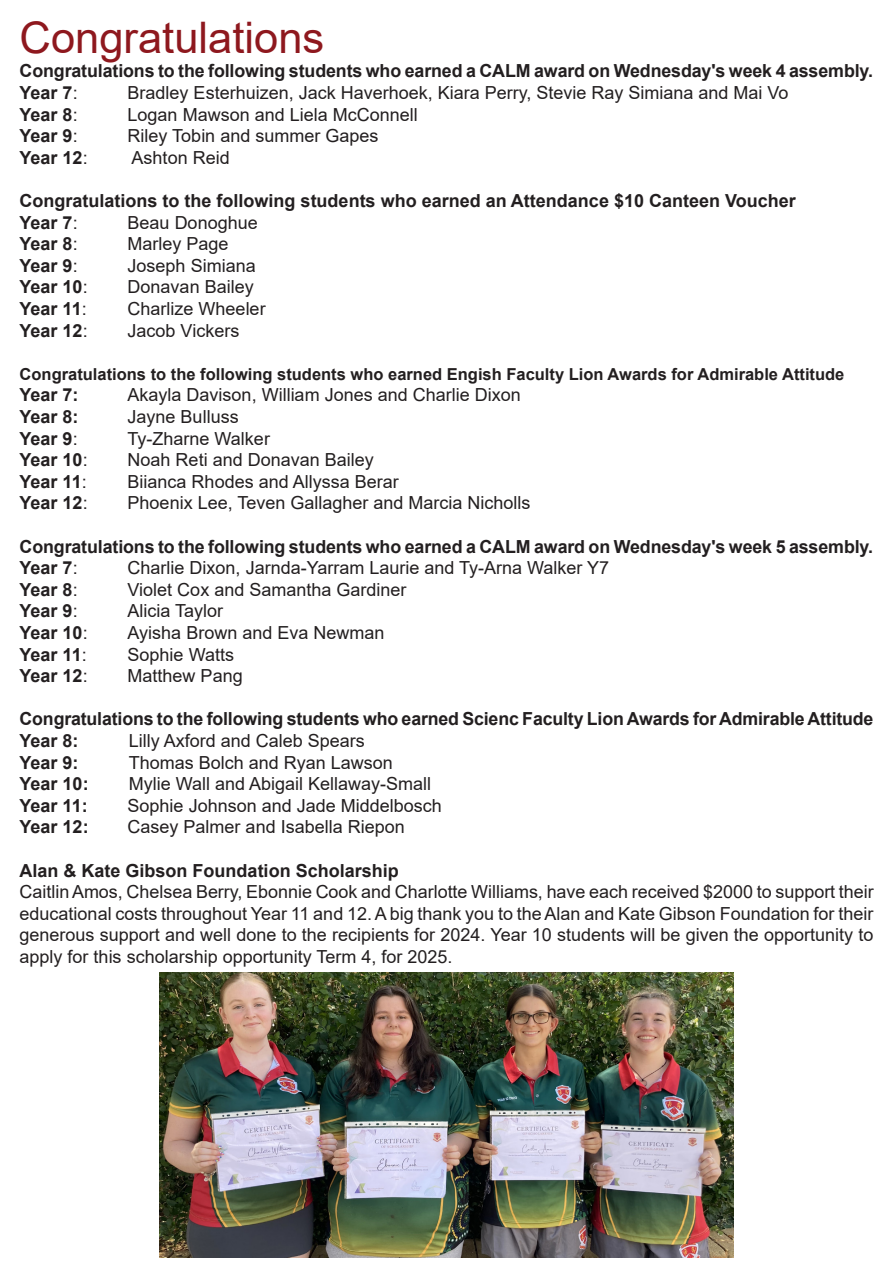
<style>
.page{position:relative;width:893px;height:1263px;background:#fff}
.page>*{position:absolute;margin:0;border:0;box-sizing:border-box;transform-origin:0 0}
.t1{font:43.5px "Arial";color:#8e181e}
.text{font:18px/21.6px "Arial";color:#231f20;text-align:justify}
.text-2{font:700 18px "Arial";letter-spacing:-.005em;color:#231f20}
.text-3{font:700 16.5px "Arial";color:#231f20}
.s1{font-weight:400}
</style>
<div class="page">
<img style="left:160px;top:973px;width:573px;height:285px">
<p class="t1" style="left:20px;top:8px;width:306px">Congratulations</p>
<p class="text-2" style="left:20px;top:58px;width:855px">Congratulations to the following students who earned a CALM award on Wednesday's week 4 assembly.</p>
<p class="text-2" style="left:20px;top:80px;width:60px">Year 7<span class="s1">:</span></p>
<p class="text" style="left:128px;top:82px;width:662px">Bradley Esterhuizen, Jack Haverhoek, Kiara Perry, Stevie Ray Simiana and Mai Vo</p>
<p class="text-2" style="left:20px;top:102px;width:60px">Year 8<span class="s1">:</span></p>
<p class="text" style="left:128px;top:103px;width:292px">Logan Mawson and Liela McConnell</p>
<p class="text-2" style="left:20px;top:123px;width:60px">Year 9<span class="s1">:</span></p>
<p class="text" style="left:128px;top:125px;width:252px">Riley Tobin and summer Gapes</p>
<p class="text-2" style="left:20px;top:145px;width:70px">Year 12<span class="s1">:</span></p>
<p class="text" style="left:132px;top:147px;width:100px">Ashton Reid</p>
<p class="text-2" style="left:20px;top:188px;width:778px">Congratulations to the following students who earned an Attendance $10 Canteen Voucher</p>
<p class="text-2" style="left:20px;top:210px;width:60px">Year 7<span class="s1">:</span></p>
<p class="text" style="left:128px;top:211px;width:132px">Beau Donoghue</p>
<p class="text-2" style="left:20px;top:231px;width:60px">Year 8<span class="s1">:</span></p>
<p class="text" style="left:128px;top:233px;width:103px">Marley Page</p>
<p class="text-2" style="left:20px;top:253px;width:60px">Year 9<span class="s1">:</span></p>
<p class="text" style="left:128px;top:255px;width:130px">Joseph Simiana</p>
<p class="text-2" style="left:20px;top:274px;width:70px">Year 10<span class="s1">:</span></p>
<p class="text" style="left:128px;top:276px;width:128px">Donavan Bailey</p>
<p class="text-2" style="left:20px;top:296px;width:69px">Year 11<span class="s1">:</span></p>
<p class="text" style="left:128px;top:298px;width:140px">Charlize Wheeler</p>
<p class="text-2" style="left:20px;top:318px;width:70px">Year 12<span class="s1">:</span></p>
<p class="text" style="left:128px;top:319px;width:113px">Jacob Vickers</p>
<p class="text-3" style="left:20px;top:362px;width:826px">Congratulations to the following students who earned Engish Faculty Lion Awards for Admirable Attitude</p>
<p class="text-2" style="left:20px;top:382px;width:61px">Year 7:</p>
<p class="text" style="left:128px;top:384px;width:395px">Akayla Davison, William Jones and Charlie Dixon</p>
<p class="text-2" style="left:20px;top:404px;width:61px">Year 8:</p>
<p class="text" style="left:128px;top:406px;width:113px">Jayne Bulluss</p>
<p class="text-2" style="left:20px;top:426px;width:60px">Year 9<span class="s1">:</span></p>
<p class="text" style="left:128px;top:427px;width:144px">Ty-Zharne Walker</p>
<p class="text-2" style="left:20px;top:447px;width:70px">Year 10<span class="s1">:</span></p>
<p class="text" style="left:128px;top:449px;width:248px">Noah Reti and Donavan Bailey</p>
<p class="text-2" style="left:20px;top:469px;width:69px">Year 11<span class="s1">:</span></p>
<p class="text" style="left:128px;top:471px;width:273px">Biianca Rhodes and Allyssa Berar</p>
<p class="text-2" style="left:20px;top:490px;width:70px">Year 12<span class="s1">:</span></p>
<p class="text" style="left:128px;top:492px;width:404px">Phoenix Lee, Teven Gallagher and Marcia Nicholls</p>
<p class="text-2" style="left:20px;top:534px;width:855px">Congratulations to the following students who earned a CALM award on Wednesday's week 5 assembly.</p>
<p class="text-2" style="left:20px;top:555px;width:60px">Year 7<span class="s1">:</span></p>
<p class="text" style="left:128px;top:557px;width:483px">Charlie Dixon, Jarnda-Yarram Laurie and Ty-Arna Walker Y7</p>
<p class="text-2" style="left:20px;top:577px;width:60px">Year 8<span class="s1">:</span></p>
<p class="text" style="left:128px;top:579px;width:280px">Violet Cox and Samantha Gardiner</p>
<p class="text-2" style="left:20px;top:598px;width:60px">Year 9<span class="s1">:</span></p>
<p class="text" style="left:128px;top:600px;width:97px">Alicia Taylor</p>
<p class="text-2" style="left:20px;top:620px;width:70px">Year 10<span class="s1">:</span></p>
<p class="text" style="left:128px;top:622px;width:258px">Ayisha Brown and Eva Newman</p>
<p class="text-2" style="left:20px;top:642px;width:69px">Year 11<span class="s1">:</span></p>
<p class="text" style="left:128px;top:643px;width:108px">Sophie Watts</p>
<p class="text-2" style="left:20px;top:663px;width:70px">Year 12<span class="s1">:</span></p>
<p class="text" style="left:128px;top:665px;width:117px">Matthew Pang</p>
<p class="text-2" style="left:20px;top:706px;width:855px">Congratulations to the following students who earned Scienc Faculty Lion Awards for Admirable Attitude</p>
<p class="text-2" style="left:20px;top:728px;width:61px">Year 8:</p>
<p class="text" style="left:129px;top:730px;width:238px">Lilly Axford and Caleb Spears</p>
<p class="text-2" style="left:20px;top:750px;width:61px">Year 9:</p>
<p class="text" style="left:129px;top:751px;width:266px">Thomas Bolch and Ryan Lawson</p>
<p class="text-2" style="left:20px;top:771px;width:71px">Year 10:</p>
<p class="text" style="left:129px;top:773px;width:304px">Mylie Wall and Abigail Kellaway-Small</p>
<p class="text-2" style="left:20px;top:793px;width:70px">Year 11:</p>
<p class="text" style="left:128px;top:795px;width:316px">Sophie Johnson and Jade Middelbosch</p>
<p class="text-2" style="left:20px;top:814px;width:71px">Year 12:</p>
<p class="text" style="left:128px;top:816px;width:279px">Casey Palmer and Isabella Riepon</p>
<p class="text-2" style="left:20px;top:858px;width:381px">Alan &amp; Kate Gibson Foundation Scholarship</p>
<p class="text" style="left:20px;top:881px;width:856px">Caitlin Amos, Chelsea Berry, Ebonnie Cook and Charlotte Williams, have each received $2000 to support their educational costs throughout Year 11 and 12. A big thank you to the Alan and Kate Gibson Foundation for their generous support and well done to the recipients for 2024. Year 10 students will be given the opportunity to apply for this scholarship opportunity Term 4, for 2025.</p>
</div>
